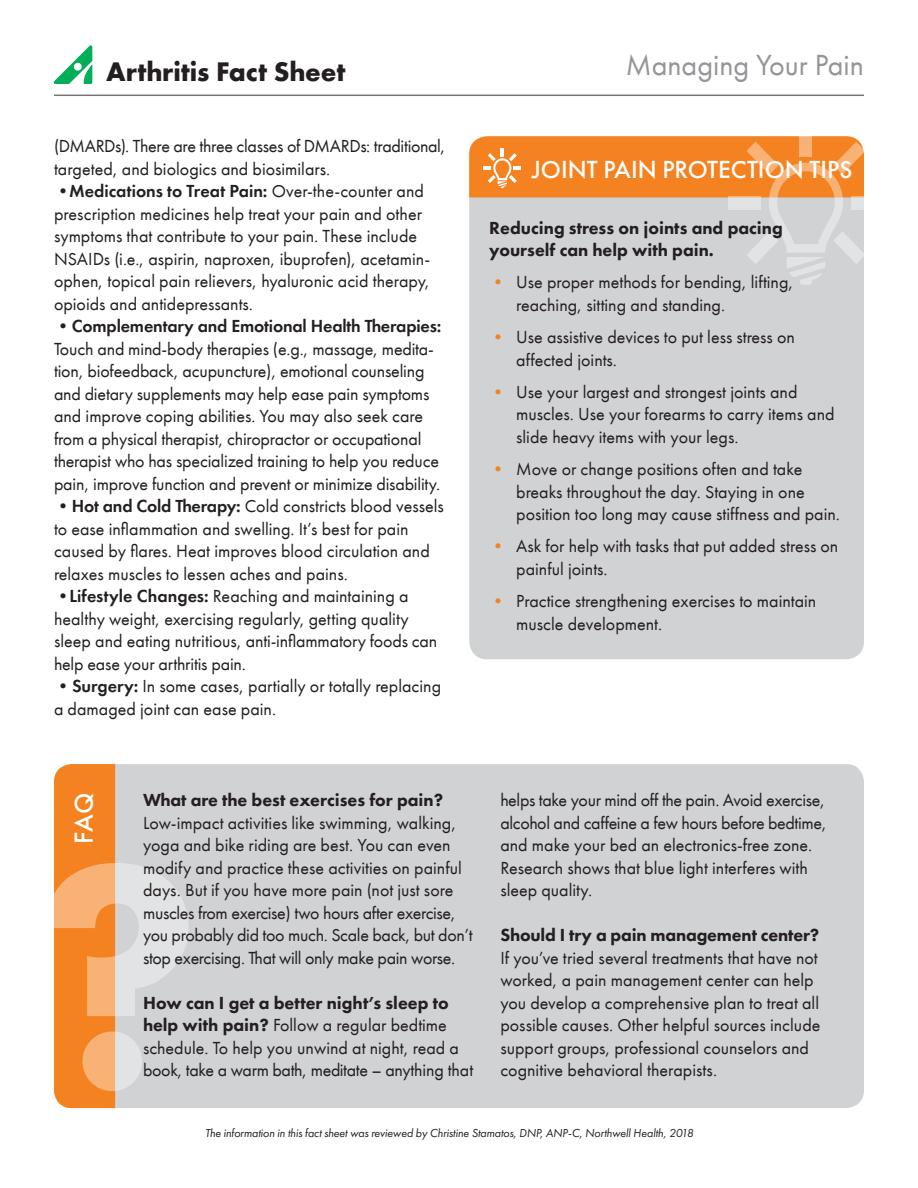
<style>
.page{position:relative;width:918px;height:1188px;background:#fff}
.page>*{position:absolute;margin:0;border:0;box-sizing:border-box;transform-origin:0 0}
.t1{font:30px "Futura PT";color:#939598}
.t2{font:700 27.75px "Futura PT";color:#231f20}
.t3{font:500 27px "Futura PT";color:#fff}
.t4{font:500 25.5px "Futura PT";color:#fff}
.Body-1st_Paragraph{font:18px/22.5px "Futura PT";color:#231f20}
.Body-1st_Paragraph-2{font:800 18px/22.5px "Futura PT";color:#231f20}
.Body{font:italic 12px "Futura PT";letter-spacing:-.01em;color:#231f20}
.s1{font-weight:600}
.s2{color:#f58220}
.s3{font-weight:800}
</style>
<div class="page">
<svg style="left:54px;top:45px;width:38px;height:39px"></svg>
<div style="left:54px;top:764px;width:810px;height:344px;background:#d1d2d4;border-radius:18px"></div>
<hr style="left:54px;top:95px;width:810px;height:1px;background:#757679">
<svg style="left:54px;top:764px;width:134px;height:344px"></svg>
<div style="left:469px;top:136px;width:395px;height:523px;background:#d1d2d4;border-radius:18px"></div>
<svg style="left:469px;top:136px;width:395px;height:149px"></svg>
<p class="t2" style="left:106px;top:54px;width:241px">Arthritis Fact Sheet</p>
<p class="t1" style="left:626px;top:47px;width:240px">Managing Your Pain</p>
<p class="Body-1st_Paragraph" style="left:54px;top:135px;width:393px">(DMARDs). There are three classes of DMARDs: traditional, targeted, and biologics and biosimilars.</p>
<p class="Body-1st_Paragraph" style="left:54px;top:180px;width:378px"><span class="s1">•Medications to Treat Pain:</span> Over-the-counter and prescription medicines help treat your pain and other symptoms that contribute to your pain. These include NSAIDs (i.e., aspirin, naproxen, ibuprofen), acetamin&shy;ophen, topical pain relievers, hyaluronic acid therapy, opioids and antidepressants.</p>
<p class="Body-1st_Paragraph" style="left:54px;top:315px;width:389px"><span class="s1">•Complementary and Emotional Health Therapies:<br></span>Touch and mind-body therapies (e.g., massage, medita&shy;tion, biofeedback, acupuncture), emotional counseling and dietary supplements may help ease pain symptoms and improve coping abilities. You may also seek care from a physical therapist, chiropractor or occupational therapist who has specialized training to help you reduce pain, improve function and prevent or minimize disability.</p>
<p class="Body-1st_Paragraph" style="left:54px;top:495px;width:391px"><span class="s1">•Hot and Cold Therapy:</span> Cold constricts blood vessels to ease inflammation and swelling. It’s best for pain caused by flares. Heat improves blood circulation and relaxes muscles to lessen aches and pains.</p>
<p class="Body-1st_Paragraph" style="left:54px;top:585px;width:385px"><span class="s1">•Lifestyle Changes:</span> Reaching and maintaining a healthy weight, exercising regularly, getting quality sleep and eating nutritious, anti-inflammatory foods can help ease your arthritis pain.</p>
<p class="Body-1st_Paragraph" style="left:54px;top:675px;width:389px"><span class="s1">•Surgery:</span> In some cases, partially or totally replacing a damaged joint can ease pain.</p>
<p class="t4" style="left:532px;top:154px;width:322px">JOINT PAIN PROTECTION TIPS</p>
<p class="Body-1st_Paragraph-2" style="left:489px;top:216px;width:295px">Reducing stress on joints and pacing yourself can help with pain.</p>
<p class="Body-1st_Paragraph" style="left:516px;top:271px;width:279px;text-indent:-27px"><span class="s2">•</span> Use proper methods for bending, lifting, reaching, sitting and standing.</p>
<p class="Body-1st_Paragraph" style="left:516px;top:326px;width:280px;text-indent:-27px"><span class="s2">•</span> Use assistive devices to put less stress on affected joints.</p>
<p class="Body-1st_Paragraph" style="left:516px;top:381px;width:320px;text-indent:-27px"><span class="s2">•</span> Use your largest and strongest joints and muscles. Use your forearms to carry items and slide heavy items with your legs.</p>
<p class="Body-1st_Paragraph" style="left:516px;top:458px;width:325px;text-indent:-27px"><span class="s2">•</span> Move or change positions often and take breaks throughout the day. Staying in one position too long may cause stiffness and pain.</p>
<p class="Body-1st_Paragraph" style="left:516px;top:535px;width:324px;text-indent:-27px"><span class="s2">•</span> Ask for help with tasks that put added stress on painful joints.</p>
<p class="Body-1st_Paragraph" style="left:516px;top:590px;width:302px;text-indent:-27px"><span class="s2">•</span> Practice strengthening exercises to maintain muscle development.</p>
<p class="t3" style="left:68px;top:844px;width:53px;rotate:-90deg">FAQ</p>
<p class="Body-1st_Paragraph" style="left:143px;top:789px;width:331px"><span class="s3">What are the best exercises for pain?<br></span>Low-impact activities like swimming, walking, yoga and bike riding are best. You can even modify and practice these activities on painful days. But if you have more pain (not just sore muscles from exercise) two hours after exercise, you probably did too much. Scale back, but don’t stop exercising. That will only make pain worse.</p>
<p class="Body-1st_Paragraph" style="left:143px;top:992px;width:332px"><span class="s3">How can I get a better night’s sleep to help with pain?</span> Follow a regular bedtime schedule. To help you unwind at night, read a book, take a warm bath, meditate – anything that</p>
<p class="Body-1st_Paragraph" style="left:500px;top:789px;width:328px">helps take your mind off the pain. Avoid exercise, alcohol and caffeine a few hours before bedtime, and make your bed an electronics-free zone.<br>Research shows that blue light interferes with sleep quality.</p>
<p class="Body-1st_Paragraph" style="left:500px;top:924px;width:322px"><span class="s3">Should I try a pain management center?<br></span>If you’ve tried several treatments that have not worked, a pain management center can help you develop a comprehensive plan to treat all possible causes. Other helpful sources include support groups, professional counselors and cognitive behavioral therapists.</p>
<p class="Body" style="left:205px;top:1125px;width:490px">The information in this fact sheet was reviewed by Christine Stamatos, DNP, ANP-C, Northwell Health, 2018</p>
</div>
